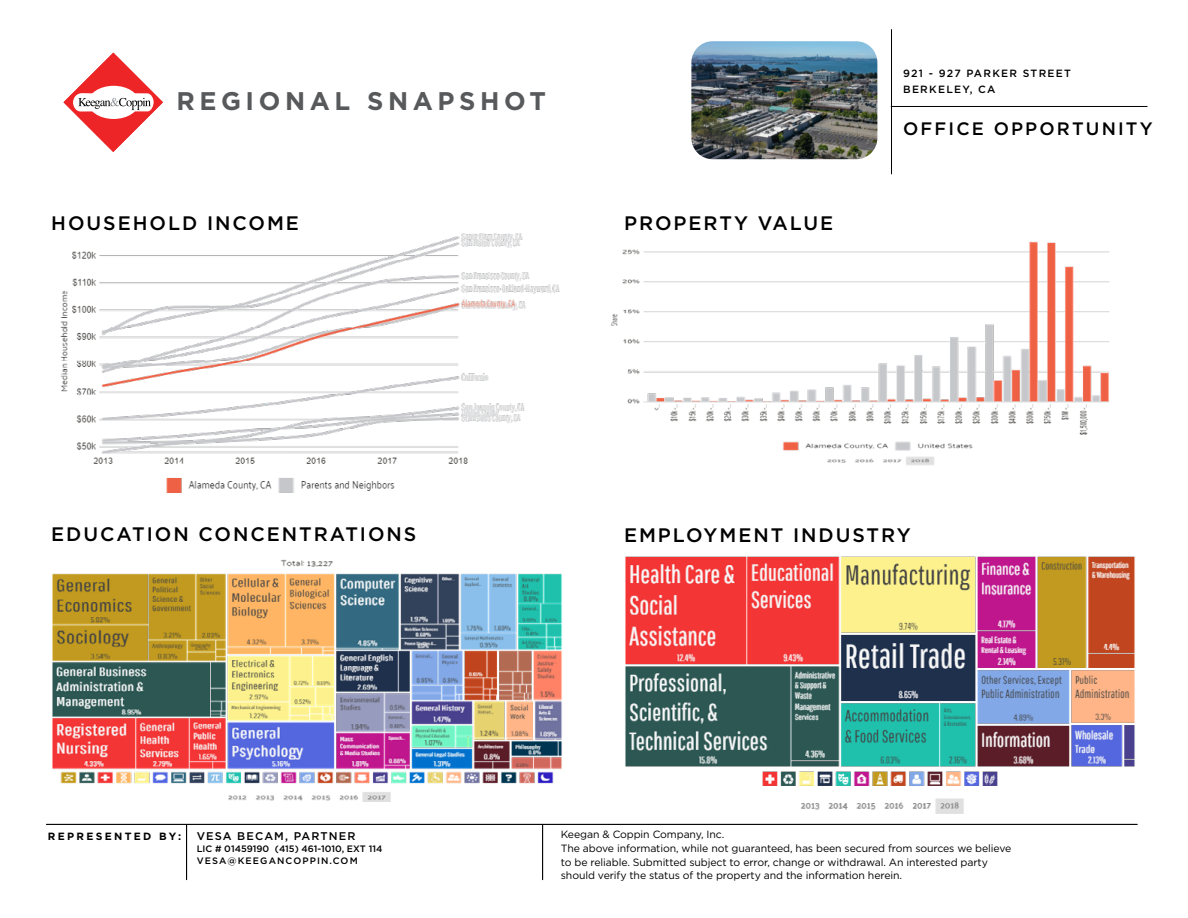
<style>
.page{position:relative;width:1188px;height:918px;background:#fff}
.page>*{position:absolute;margin:0;border:0;box-sizing:border-box;transform-origin:0 0}
.t1{font:700 25.5px "Gotham";letter-spacing:.18em;color:#58595b}
.t2{font:500 19.5px "Gotham";letter-spacing:.1em;color:#000}
.t3{font:500 18px "Gotham";letter-spacing:.12em;color:#000}
.t4{font:500 11.1px "Gotham";letter-spacing:.1em;color:#000}
.t5{font:10.5px/13.5px "Gotham";letter-spacing:-.01em;color:#000}
.t6{font:500 10.5px/15.8px "Gotham";letter-spacing:.12em;color:#000}
.t7{font:700 10.5px "Gotham";letter-spacing:.22em;color:#000}
.t8{font:500 9.3px/12px "Gotham";color:#000}
</style>
<div class="page">
<svg style="left:63px;top:53px;width:100px;height:99px"></svg>
<hr style="left:891px;top:106px;width:256px;height:1px;background:#000">
<hr style="left:891px;top:29px;width:1px;height:145px;background:#000">
<img style="left:691px;top:41px;width:186px;height:118px">
<hr style="left:542px;top:825px;width:1px;height:55px;background:#000">
<hr style="left:186px;top:825px;width:1px;height:55px;background:#000">
<hr style="left:46px;top:824px;width:1091px;height:1px;background:#000">
<img style="left:60px;top:233px;width:500px;height:260px">
<img style="left:52px;top:560px;width:510px;height:242px">
<img style="left:625px;top:556px;width:510px;height:258px">
<img style="left:610px;top:241px;width:500px;height:224px">
<h1 class="t1" style="left:176px;top:84px;width:371px">REGIONAL SNAPSHOT</h1>
<h2 class="t2" style="left:51px;top:210px;width:249px">HOUSEHOLD INCOME</h2>
<h2 class="t2" style="left:624px;top:210px;width:211px">PROPERTY VALUE</h2>
<p class="t6" style="left:903px;top:65px;width:169px">921 - 927 PARKER STREET<br>BERKELEY, CA</p>
<h3 class="t3" style="left:903px;top:117px;width:251px">OFFICE OPPORTUNITY</h3>
<h2 class="t2" style="left:51px;top:522px;width:367px">EDUCATION CONCENTRATIONS</h2>
<h2 class="t2" style="left:624px;top:522px;width:288px">EMPLOYMENT INDUSTRY</h2>
<p class="t7" style="left:48px;top:829px;width:135px">REPRESENTED BY:</p>
<p class="t5" style="left:561px;top:828px;width:452px">Keegan &amp; Coppin Company, Inc.<br>The above information, while not guaranteed, has been secured from sources we believe to be reliable. Submitted subject to error, change or withdrawal. An interested party should verify the status of the property and the information herein.</p>
<p class="t4" style="left:197px;top:829px;width:160px">VESA BECAM, PARTNER</p>
<p class="t8" style="left:197px;top:843px;width:187px">LIC # 01459190 (415) 461-1010, EXT 114<br>VESA@KEEGANCOPPIN.COM</p>
</div>
